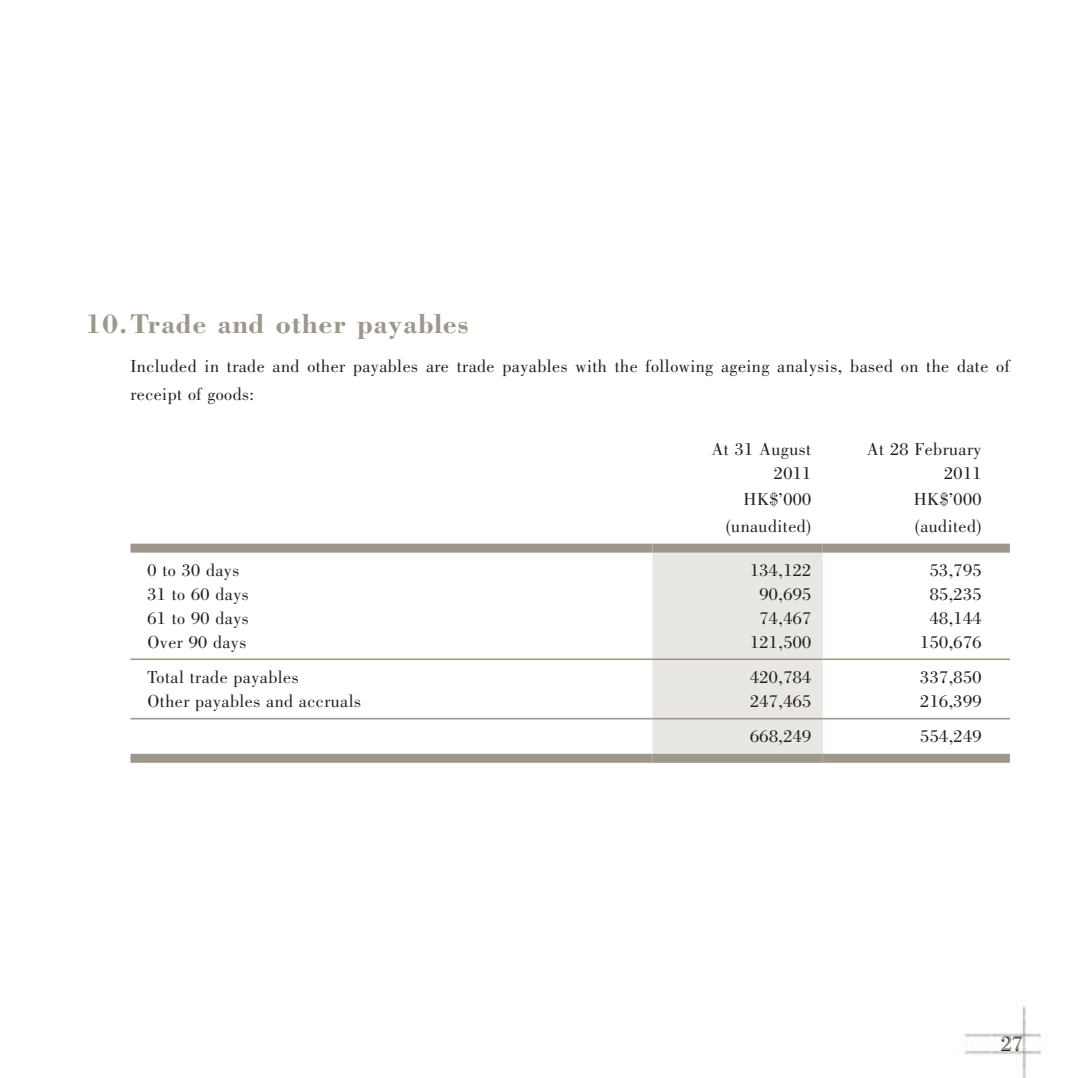
<style>
.page{position:relative;width:1078px;height:1078px;background:#fff}
.page>*{position:absolute;margin:0;border:0;box-sizing:border-box;transform-origin:0 0}
.t1{font:700 28px "Bodoni Std";letter-spacing:.03em;color:#9e978b;scale:.95 1}
.t2{font:22px "Bodoni Std";color:#231f20}
.t3{font:18px/24px "Bodoni Std";letter-spacing:.025em;color:#231f20;text-align:right}
</style>
<div class="page">
<img style="left:964px;top:1005px;width:78px;height:72px">
<div style="left:652px;top:552px;width:170px;height:201px;background:#e9e7e3"></div>
<div style="left:130px;top:543px;width:522px;height:9px;background:#9e978b"></div>
<div style="left:652px;top:543px;width:170px;height:9px;background:#9e978b"></div>
<div style="left:822px;top:543px;width:187px;height:9px;background:#9e978b"></div>
<hr style="left:130px;top:658px;width:522px;height:2px;background:#9e978b">
<hr style="left:652px;top:658px;width:170px;height:2px;background:#9e978b">
<hr style="left:822px;top:658px;width:187px;height:2px;background:#9e978b">
<hr style="left:130px;top:717px;width:522px;height:2px;background:#9e978b">
<hr style="left:652px;top:717px;width:170px;height:2px;background:#9e978b">
<hr style="left:822px;top:717px;width:187px;height:2px;background:#9e978b">
<div style="left:130px;top:753px;width:522px;height:9px;background:#9e978b"></div>
<div style="left:652px;top:753px;width:170px;height:9px;background:#9e978b"></div>
<div style="left:822px;top:753px;width:187px;height:9px;background:#9e978b"></div>
<h1 class="t1" style="left:85px;top:306px;width:405px">10.Trade and other payables</h1>
<p class="t3" style="left:130px;top:352px;width:880px;line-height:28px;text-align:left">Included in trade and other payables are trade payables with the following ageing analysis, based on the date of receipt of goods:</p>
<p class="t3" style="left:711px;top:436px;width:101px">At 31 August<br>2011</p>
<p class="t3" style="left:866px;top:436px;width:116px">At 28 February<br>2011</p>
<p class="t3" style="left:743px;top:487px;width:69px">HK$’000</p>
<p class="t3" style="left:913px;top:487px;width:69px">HK$’000</p>
<p class="t3" style="left:725px;top:514px;width:87px">(unaudited)</p>
<p class="t3" style="left:914px;top:514px;width:68px">(audited)</p>
<p class="t3" style="left:147px;top:557px;width:93px">0 to 30 days</p>
<p class="t3" style="left:750px;top:557px;width:63px">134,122</p>
<p class="t3" style="left:929px;top:557px;width:53px">53,795</p>
<p class="t3" style="left:147px;top:581px;width:103px">31 to 60 days</p>
<p class="t3" style="left:759px;top:581px;width:53px">90,695</p>
<p class="t3" style="left:929px;top:581px;width:53px">85,235</p>
<p class="t3" style="left:147px;top:605px;width:103px">61 to 90 days</p>
<p class="t3" style="left:759px;top:605px;width:53px">74,467</p>
<p class="t3" style="left:929px;top:605px;width:53px">48,144</p>
<p class="t3" style="left:147px;top:629px;width:100px">Over 90 days</p>
<p class="t3" style="left:750px;top:629px;width:63px">121,500</p>
<p class="t3" style="left:920px;top:629px;width:63px">150,676</p>
<p class="t3" style="left:147px;top:665px;width:153px">Total trade payables</p>
<p class="t3" style="left:750px;top:665px;width:63px">420,784</p>
<p class="t3" style="left:920px;top:665px;width:63px">337,850</p>
<p class="t3" style="left:147px;top:689px;width:215px">Other payables and accruals</p>
<p class="t3" style="left:750px;top:689px;width:63px">247,465</p>
<p class="t3" style="left:920px;top:689px;width:63px">216,399</p>
<p class="t3" style="left:750px;top:724px;width:63px">668,249</p>
<p class="t3" style="left:920px;top:724px;width:63px">554,249</p>
<p class="t2" style="left:1000px;top:1030px;width:23px">27</p>
</div>
